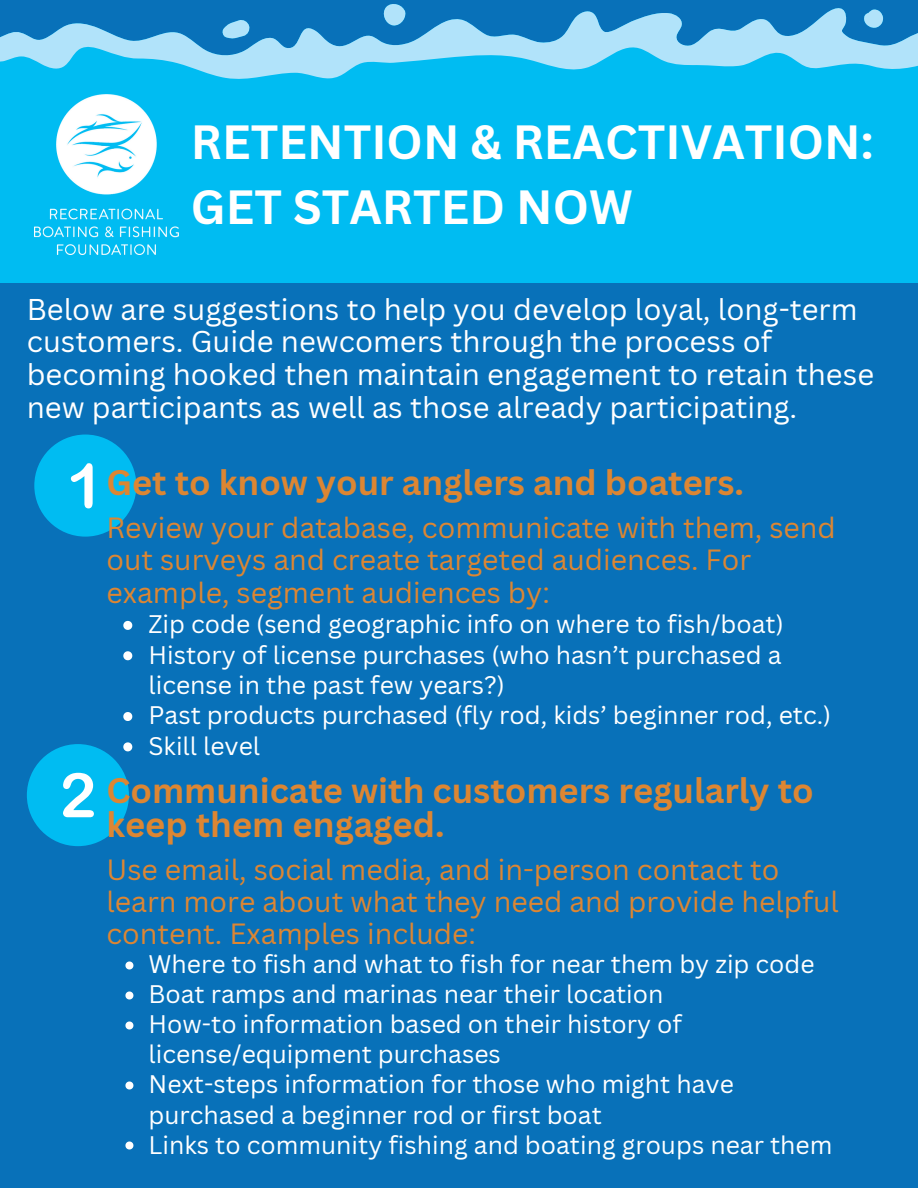
<style>
.page{position:relative;width:918px;height:1188px;background:#0871b9}
.page>*{position:absolute;margin:0;border:0;box-sizing:border-box;transform-origin:0 0}
.t1{font:700 46.8px/65.2px "Canva Sans";color:#fff}
.t2{font:700 34.5px/34px "Canva Sans";color:#dc8633}
.t3{font:29.25px/32.7px "Canva Sans";color:#fff}
.t4{font:28.5px/32.7px "Canva Sans";color:#dc8633}
.t5{font:24.75px/30px "Canva Sans";color:#fff}
</style>
<div class="page">
<div style="left:0;top:82px;width:918px;height:200px;background:#00bcf2"></div>
<svg style="left:0;top:4px;width:918px;height:78px"></svg>
<svg style="left:860px;top:9px;width:24px;height:20px"></svg>
<img style="left:34px;top:94px;width:144px;height:161px">
<div style="left:34px;top:435px;width:102px;height:102px;background:#00bcf2;border-radius:50%"></div>
<svg style="left:71px;top:463px;width:22px;height:45px"></svg>
<div style="left:27px;top:744px;width:102px;height:102px;background:#00bcf2;border-radius:50%"></div>
<svg style="left:63px;top:773px;width:31px;height:44px"></svg>
<svg style="left:123px;top:621px;width:9px;height:9px"></svg>
<svg style="left:123px;top:651px;width:9px;height:9px"></svg>
<svg style="left:123px;top:712px;width:9px;height:9px"></svg>
<svg style="left:123px;top:742px;width:9px;height:9px"></svg>
<svg style="left:125px;top:961px;width:8px;height:8px"></svg>
<svg style="left:125px;top:991px;width:8px;height:8px"></svg>
<svg style="left:125px;top:1021px;width:8px;height:8px"></svg>
<svg style="left:125px;top:1081px;width:8px;height:8px"></svg>
<svg style="left:125px;top:1142px;width:8px;height:8px"></svg>
<p class="t1" style="left:191px;top:108px;width:684px">RETENTION &amp; REACTIVATION:<br>GET STARTED NOW</p>
<h1 class="t3" style="left:27px;top:292px;width:849px">Below are suggestions to help you develop loyal, long-term customers. Guide newcomers through the process of becoming hooked then maintain engagement to retain these new participants as well as those already participating.</h1>
<h3 class="t2" style="left:106px;top:464px;width:639px">Get to know your anglers and boaters.</h3>
<p class="t4" style="left:106px;top:510px;width:731px">Review your database, communicate with them, send out surveys and create targeted audiences. For example, segment audiences by:</p>
<p class="t5" style="left:149px;top:609px;width:637px">Zip code (send geographic info on where to fish/boat)</p>
<h2 class="t5" style="left:149px;top:639px;width:635px">History of license purchases (who hasn’t purchased a license in the past few years?)</h2>
<h3 class="t5" style="left:149px;top:700px;width:684px">Past products purchased (fly rod, kids’ beginner rod, etc.)</h3>
<p class="t5" style="left:149px;top:730px;width:113px">Skill level</p>
<p class="t2" style="left:106px;top:773px;width:709px">Communicate with customers regularly to keep them engaged.</p>
<p class="t4" style="left:106px;top:853px;width:734px;line-height:32px">Use email, social media, and in-person contact to learn more about what they need and provide helpful content. Examples include:</p>
<p class="t5" style="left:149px;top:949px;width:668px">Where to fish and what to fish for near them by zip code</p>
<p class="t5" style="left:149px;top:979px;width:517px">Boat ramps and marinas near their location</p>
<h2 class="t5" style="left:149px;top:1009px;width:535px">How-to information based on their history of license/equipment purchases</h2>
<h3 class="t5" style="left:149px;top:1069px;width:587px">Next-steps information for those who might have purchased a beginner rod or first boat</h3>
<p class="t5" style="left:149px;top:1129px;width:685px">Links to community fishing and boating groups near them</p>
</div>
